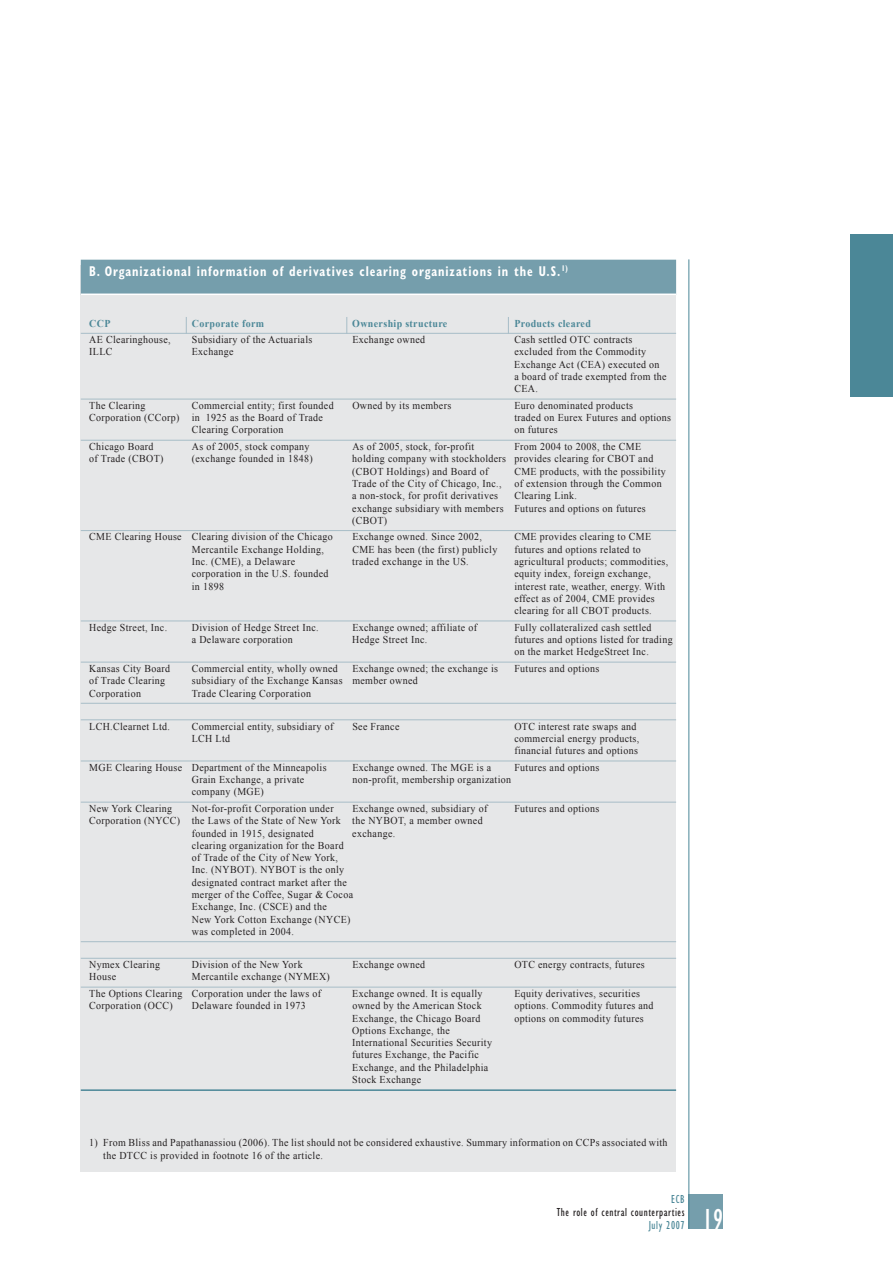
<style>
.page{position:relative;width:893px;height:1263px;background:#fff}
.page>*{position:absolute;margin:0;border:0;box-sizing:border-box;transform-origin:0 0}
.t1{font:condensed 30px "Gill Sans";color:#fff;scale:.95 1}
.t2{font:700 condensed 14.25px "Gill Sans";letter-spacing:.075em;color:#fff;scale:.85 1}
.t3{font:condensed 12px "Gill Sans";letter-spacing:.05em;color:#231f20;scale:.95 1}
.t4{font:condensed 12px "Gill Sans";letter-spacing:.05em;color:#4b8797;scale:.95 1}
.t5{font:10.5px/12.3px "Times New Roman";letter-spacing:.035em;color:#231f20;scale:.95 1}
.t6{font:700 10.5px "Times New Roman";letter-spacing:.035em;color:#4b8797;scale:.95 1}
</style>
<div class="page">
<div style="left:689px;top:1195px;width:34px;height:34px;background:#759eac"></div>
<hr style="left:689px;top:259px;width:1px;height:970px;background:#4b8797">
<div style="left:850px;top:235px;width:43px;height:162px;background:#4b8797"></div>
<div style="left:81px;top:265px;width:595px;height:906px;background:#e6e7e8"></div>
<div style="left:81px;top:260px;width:595px;height:35px;background:#759eac"></div>
<hr style="left:81px;top:294px;width:595px;height:1px;background:#fff">
<hr style="left:81px;top:333px;width:595px;height:1px;background:#a7bdc7">
<hr style="left:81px;top:399px;width:595px;height:1px;background:#a7bdc7">
<hr style="left:81px;top:440px;width:595px;height:1px;background:#a7bdc7">
<hr style="left:81px;top:530px;width:595px;height:1px;background:#a7bdc7">
<hr style="left:81px;top:621px;width:595px;height:1px;background:#a7bdc7">
<hr style="left:81px;top:662px;width:595px;height:1px;background:#a7bdc7">
<hr style="left:81px;top:703px;width:595px;height:1px;background:#a7bdc7">
<hr style="left:81px;top:719px;width:595px;height:1px;background:#a7bdc7">
<hr style="left:81px;top:761px;width:595px;height:1px;background:#a7bdc7">
<hr style="left:81px;top:802px;width:595px;height:1px;background:#a7bdc7">
<hr style="left:81px;top:941px;width:595px;height:1px;background:#a7bdc7">
<hr style="left:81px;top:958px;width:595px;height:1px;background:#a7bdc7">
<hr style="left:81px;top:987px;width:595px;height:1px;background:#a7bdc7">
<hr style="left:81px;top:1089px;width:595px;height:2px;background:#4b8797">
<svg style="left:186px;top:317px;width:1px;height:16px"></svg>
<svg style="left:346px;top:317px;width:1px;height:16px"></svg>
<svg style="left:508px;top:317px;width:1px;height:16px"></svg>
<h2 class="t2" style="left:89px;top:266px;width:565px">B. Organizational information of derivatives clearing organizations in the U.S.<sup>1)</sup></h2>
<p class="t6" style="left:89px;top:317px;width:24px">CCP</p>
<p class="t6" style="left:192px;top:317px;width:78px">Corporate form</p>
<p class="t6" style="left:352px;top:317px;width:102px">Ownership structure</p>
<p class="t6" style="left:514px;top:317px;width:82px">Products cleared</p>
<p class="t5" style="left:89px;top:333px;width:87px">AE Clearinghouse,</p>
<p class="t5" style="left:192px;top:333px;width:128px">Subsidiary of the Actuarials</p>
<p class="t5" style="left:352px;top:333px;width:78px">Exchange owned</p>
<p class="t5" style="left:514px;top:333px;width:126px">Cash settled OTC contracts</p>
<p class="t5" style="left:89px;top:346px;width:26px">ILLC</p>
<p class="t5" style="left:192px;top:346px;width:45px">Exchange</p>
<p class="t5" style="left:514px;top:346px;width:162px">excluded from the Commodity<br>Exchange Act (CEA) executed on a board of trade exempted from the<br>CEA.</p>
<p class="t5" style="left:89px;top:399px;width:61px">The Clearing</p>
<p class="t5" style="left:192px;top:399px;width:151px">Commercial entity; first founded</p>
<p class="t5" style="left:352px;top:399px;width:106px">Owned by its members</p>
<p class="t5" style="left:514px;top:399px;width:126px">Euro denominated products</p>
<p class="t5" style="left:89px;top:411px;width:248px">Corporation (CCorp) in 1925 as the Board of Trade</p>
<p class="t5" style="left:514px;top:411px;width:167px">traded on Eurex Futures and options</p>
<p class="t5" style="left:192px;top:424px;width:98px">Clearing Corporation</p>
<p class="t5" style="left:514px;top:424px;width:47px">on futures</p>
<p class="t5" style="left:89px;top:440px;width:69px">Chicago Board</p>
<p class="t5" style="left:192px;top:440px;width:126px">As of 2005, stock company</p>
<p class="t5" style="left:352px;top:440px;width:130px">As of 2005, stock, for-profit</p>
<p class="t5" style="left:514px;top:440px;width:135px">From 2004 to 2008, the CME</p>
<p class="t5" style="left:89px;top:453px;width:80px">of Trade (CBOT)</p>
<p class="t5" style="left:192px;top:453px;width:129px">(exchange founded in 1848)</p>
<p class="t5" style="left:352px;top:453px;width:318px">holding company with stockholders provides clearing for CBOT and (CBOT Holdings) and Board of</p>
<p class="t5" style="left:352px;top:465px;width:331px;text-indent:162px">CME products, with the possibility<br>Trade of the City of Chicago, Inc., of extension through the Common a non-stock, for profit derivatives</p>
<p class="t5" style="left:352px;top:489px;width:310px;text-indent:162px">Clearing Link.<br>exchange subsidiary with members Futures and options on futures (CBOT)</p>
<p class="t5" style="left:89px;top:531px;width:258px">CME Clearing House Clearing division of the Chicago</p>
<p class="t5" style="left:352px;top:531px;width:138px">Exchange owned. Since 2002,</p>
<p class="t5" style="left:514px;top:531px;width:146px">CME provides clearing to CME</p>
<p class="t5" style="left:192px;top:543px;width:141px">Mercantile Exchange Holding,</p>
<p class="t5" style="left:352px;top:543px;width:154px">CME has been (the first) publicly</p>
<p class="t5" style="left:514px;top:543px;width:135px">futures and options related to</p>
<p class="t5" style="left:192px;top:555px;width:110px">Inc. (CME), a Delaware</p>
<p class="t5" style="left:352px;top:555px;width:124px">traded exchange in the US.</p>
<p class="t5" style="left:514px;top:555px;width:164px">agricultural products; commodities,</p>
<p class="t5" style="left:192px;top:568px;width:146px">corporation in the U.S. founded</p>
<p class="t5" style="left:514px;top:568px;width:145px">equity index, foreign exchange,</p>
<p class="t5" style="left:192px;top:580px;width:35px">in 1898</p>
<p class="t5" style="left:514px;top:580px;width:160px">interest rate, weather, energy. With effect as of 2004, CME provides clearing for all CBOT products.</p>
<p class="t5" style="left:89px;top:621px;width:84px">Hedge Street, Inc.</p>
<p class="t5" style="left:192px;top:621px;width:135px">Division of Hedge Street Inc.</p>
<p class="t5" style="left:352px;top:621px;width:133px">Exchange owned; affiliate of</p>
<p class="t5" style="left:514px;top:621px;width:146px">Fully collateralized cash settled</p>
<p class="t5" style="left:192px;top:633px;width:108px">a Delaware corporation</p>
<p class="t5" style="left:352px;top:633px;width:81px">Hedge Street Inc.</p>
<p class="t5" style="left:514px;top:633px;width:168px">futures and options listed for trading on the market HedgeStreet Inc.</p>
<p class="t5" style="left:89px;top:662px;width:87px">Kansas City Board</p>
<p class="t5" style="left:192px;top:662px;width:155px">Commercial entity, wholly owned</p>
<p class="t5" style="left:352px;top:662px;width:155px">Exchange owned; the exchange is</p>
<p class="t5" style="left:514px;top:662px;width:91px">Futures and options</p>
<p class="t5" style="left:89px;top:674px;width:81px">of Trade Clearing</p>
<p class="t5" style="left:192px;top:674px;width:240px">subsidiary of the Exchange Kansas member owned</p>
<p class="t5" style="left:89px;top:687px;width:56px">Corporation</p>
<p class="t5" style="left:192px;top:687px;width:127px">Trade Clearing Corporation</p>
<p class="t5" style="left:89px;top:720px;width:86px">LCH.Clearnet Ltd.</p>
<p class="t5" style="left:192px;top:720px;width:150px">Commercial entity, subsidiary of</p>
<p class="t5" style="left:352px;top:720px;width:51px">See France</p>
<p class="t5" style="left:514px;top:720px;width:130px">OTC interest rate swaps and</p>
<p class="t5" style="left:192px;top:732px;width:42px">LCH Ltd</p>
<p class="t5" style="left:514px;top:732px;width:133px">commercial energy products, financial futures and options</p>
<p class="t5" style="left:89px;top:761px;width:251px">MGE Clearing House Department of the Minneapolis</p>
<p class="t5" style="left:352px;top:761px;width:148px">Exchange owned. The MGE is a</p>
<p class="t5" style="left:514px;top:761px;width:91px">Futures and options</p>
<p class="t5" style="left:192px;top:773px;width:120px">Grain Exchange, a private</p>
<p class="t5" style="left:352px;top:773px;width:169px">non-profit, membership organization</p>
<p class="t5" style="left:192px;top:786px;width:77px">company (MGE)</p>
<p class="t5" style="left:89px;top:802px;width:89px">New York Clearing</p>
<p class="t5" style="left:192px;top:802px;width:151px">Not-for-profit Corporation under</p>
<p class="t5" style="left:352px;top:802px;width:144px">Exchange owned, subsidiary of</p>
<p class="t5" style="left:514px;top:802px;width:91px">Futures and options</p>
<p class="t5" style="left:192px;top:814px;width:308px;text-indent:-102px">Corporation (NYCC) the Laws of the State of New York the NYBOT, a member owned founded in 1915, designated</p>
<p class="t5" style="left:352px;top:827px;width:47px">exchange.</p>
<p class="t5" style="left:192px;top:839px;width:171px">clearing organization for the Board of Trade of the City of New York,<br>Inc. (NYBOT). NYBOT is the only designated contract market after the merger of the Coffee, Sugar &amp; Cocoa<br>Exchange, Inc. (CSCE) and the<br>New York Cotton Exchange (NYCE) was completed in 2004.</p>
<p class="t5" style="left:89px;top:958px;width:76px">Nymex Clearing</p>
<p class="t5" style="left:192px;top:958px;width:118px">Division of the New York</p>
<p class="t5" style="left:352px;top:958px;width:78px">Exchange owned</p>
<p class="t5" style="left:514px;top:958px;width:139px">OTC energy contracts, futures</p>
<p class="t5" style="left:89px;top:971px;width:30px">House</p>
<p class="t5" style="left:89px;top:968px;width:255px;line-height:16.5px;text-indent:102px">Mercantile exchange (NYMEX)<br>The Options Clearing Corporation under the laws of</p>
<p class="t5" style="left:352px;top:987px;width:139px">Exchange owned. It is equally</p>
<p class="t5" style="left:514px;top:987px;width:134px">Equity derivatives, securities</p>
<p class="t5" style="left:89px;top:999px;width:89px">Corporation (OCC)</p>
<p class="t5" style="left:192px;top:999px;width:122px">Delaware founded in 1973</p>
<p class="t5" style="left:352px;top:999px;width:138px">owned by the American Stock</p>
<p class="t5" style="left:514px;top:999px;width:148px">options. Commodity futures and</p>
<p class="t5" style="left:352px;top:1012px;width:136px">Exchange, the Chicago Board</p>
<p class="t5" style="left:514px;top:1012px;width:138px">options on commodity futures</p>
<p class="t5" style="left:352px;top:1024px;width:149px">Options Exchange, the<br>International Securities Security futures Exchange, the Pacific<br>Exchange, and the Philadelphia<br>Stock Exchange</p>
<p class="t5" style="left:103px;top:1135px;width:595px;line-height:13.5px;text-indent:-14px">1) From Bliss and Papathanassiou (2006). The list should not be considered exhaustive. Summary information on CCPs associated with the DTCC is provided in footnote 16 of the article.</p>
<p class="t4" style="left:671px;top:1195px;width:16px">ECB</p>
<p class="t3" style="left:557px;top:1208px;width:136px">The role of central counterparties</p>
<p class="t4" style="left:649px;top:1220px;width:39px">July 2007</p>
<h1 class="t1" style="left:702px;top:1208px;width:23px">19</h1>
</div>
